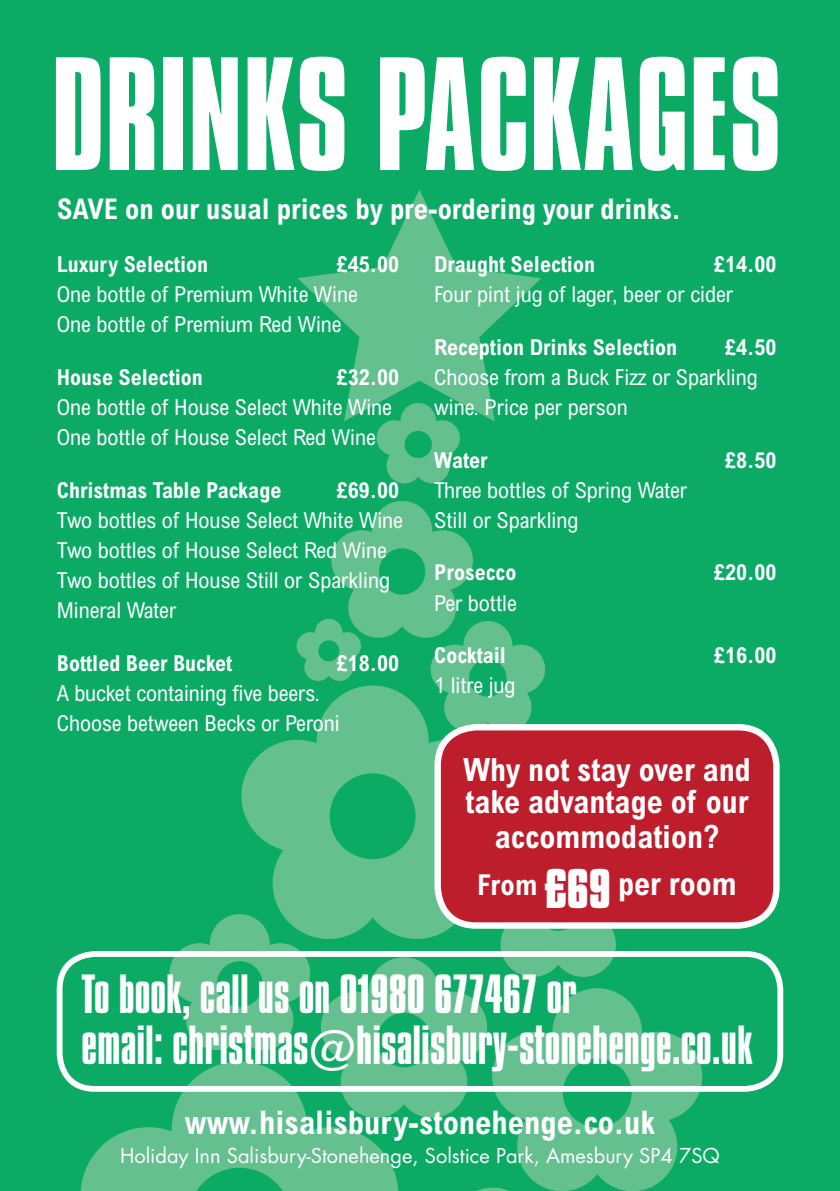
<style>
.page{position:relative;width:840px;height:1191px;background:#fff}
.page>*{position:absolute;margin:0;border:0;box-sizing:border-box;transform-origin:0 0}
.t1{font:138.8px "Compacta BT";color:#fff}
.t2{font:47.4px/50.6px "Compacta BT";color:#fff}
.t3{font:700 condensed 32.6px "Arial";color:#fff}
.t4{font:700 condensed 32px/32px "Arial";color:#fff}
.t5{font:700 condensed 28.6px "Arial";color:#fff}
.t6{font:condensed 22px/30px "Arial";color:#fff}
.t7{font:700 condensed 22px "Arial";color:#fff}
.t8{font:20px "Futura";color:#fff}
.s1{font-size:28.8px}
.s2{font-family:"Compacta BT";font-stretch:normal;font-size:48px}
</style>
<div class="page">
<div style="left:0;top:0;width:839px;height:1191px;background:#0bab66"></div>
<svg style="left:81px;top:1061px;width:317px;height:130px;fill:#65c08f"></svg>
<svg style="left:477px;top:1187px;width:15px;height:4px"></svg>
<svg style="left:169px;top:914px;width:141px;height:136px"></svg>
<svg style="left:376px;top:421px;width:83px;height:62px"></svg>
<svg style="left:296px;top:501px;width:249px;height:223px"></svg>
<svg style="left:321px;top:928px;width:312px;height:189px"></svg>
<svg style="left:492px;top:988px;width:210px;height:203px;fill:#65c08f"></svg>
<svg style="left:241px;top:685px;width:262px;height:254px;fill:#65c08f"></svg>
<svg style="left:297px;top:190px;width:244px;height:231px"></svg>
<div style="left:57px;top:951px;width:725px;height:140px;border:6px solid #fff;border-radius:35px"></div>
<div style="left:437px;top:727px;width:339px;height:198px;background:#be1d2c;border-radius:38px"></div>
<div style="left:434px;top:724px;width:345px;height:204px;border:6px solid #fff;border-radius:38px"></div>
<h1 class="t1" style="left:51px;top:34px;width:731px">DRINKS PACKAGES</h1>
<h3 class="t5" style="left:57px;top:192px;width:625px">SAVE on our usual prices by pre-ordering your drinks.</h3>
<p class="t7" style="left:57px;top:252px;width:153px">Luxury Selection</p>
<p class="t7" style="left:336px;top:252px;width:64px">£45.00</p>
<p class="t6" style="left:57px;top:279px;width:302px">One bottle of Premium White Wine<br>One bottle of Premium Red Wine</p>
<p class="t7" style="left:57px;top:364px;width:148px">House Selection</p>
<p class="t7" style="left:336px;top:364px;width:64px">£32.00</p>
<p class="t6" style="left:57px;top:392px;width:336px">One bottle of House Select White Wine<br>One bottle of House Select Red Wine</p>
<p class="t7" style="left:57px;top:477px;width:226px">Christmas Table Package</p>
<p class="t7" style="left:336px;top:477px;width:64px">£69.00</p>
<p class="t6" style="left:57px;top:504px;width:347px">Two bottles of House Select White Wine<br>Two bottles of House Select Red Wine<br>Two bottles of House Still or Sparkling<br>Mineral Water</p>
<p class="t7" style="left:57px;top:650px;width:177px">Bottled Beer Bucket</p>
<p class="t7" style="left:336px;top:650px;width:64px">£18.00</p>
<p class="t6" style="left:57px;top:677px;width:284px">A bucket containing five beers.<br>Choose between Becks or Peroni</p>
<p class="t7" style="left:434px;top:252px;width:162px">Draught Selection</p>
<p class="t7" style="left:713px;top:252px;width:64px">£14.00</p>
<p class="t6" style="left:434px;top:279px;width:300px">Four pint jug of lager, beer or cider</p>
<p class="t7" style="left:434px;top:334px;width:244px">Reception Drinks Selection</p>
<p class="t7" style="left:724px;top:334px;width:53px">£4.50</p>
<p class="t6" style="left:434px;top:362px;width:325px">Choose from a Buck Fizz or Sparkling wine. Price per person</p>
<p class="t7" style="left:434px;top:447px;width:55px">Water</p>
<p class="t7" style="left:724px;top:447px;width:53px">£8.50</p>
<p class="t6" style="left:434px;top:474px;width:254px">Three bottles of Spring Water<br>Still or Sparkling</p>
<p class="t7" style="left:434px;top:560px;width:84px">Prosecco</p>
<p class="t7" style="left:713px;top:560px;width:64px">£20.00</p>
<p class="t6" style="left:434px;top:587px;width:84px">Per bottle</p>
<p class="t7" style="left:434px;top:642px;width:73px">Cocktail</p>
<p class="t7" style="left:713px;top:642px;width:64px">£16.00</p>
<p class="t6" style="left:434px;top:670px;width:83px">1 litre jug</p>
<h3 class="t4" style="left:463px;top:753px;width:289px">Why not stay over and take advantage of our</h3>
<h3 class="t4" style="left:477px;top:813px;width:261px;line-height:47.4px;text-align:center">accommodation?<br><span class="s1">From</span> <span class="s2">£69</span> per room</h3>
<h2 class="t2" style="left:81px;top:970px;width:672px">To book, call us on 01980 677467 or<br>email: christmas@hisalisbury-stonehenge.co.uk</h2>
<h3 class="t3" style="left:185px;top:1103px;width:471px">www.hisalisbury-stonehenge.co.uk</h3>
<p class="t8" style="left:120px;top:1142px;width:601px">Holiday Inn Salisbury-Stonehenge, Solstice Park, Amesbury SP4 7SQ</p>
</div>
